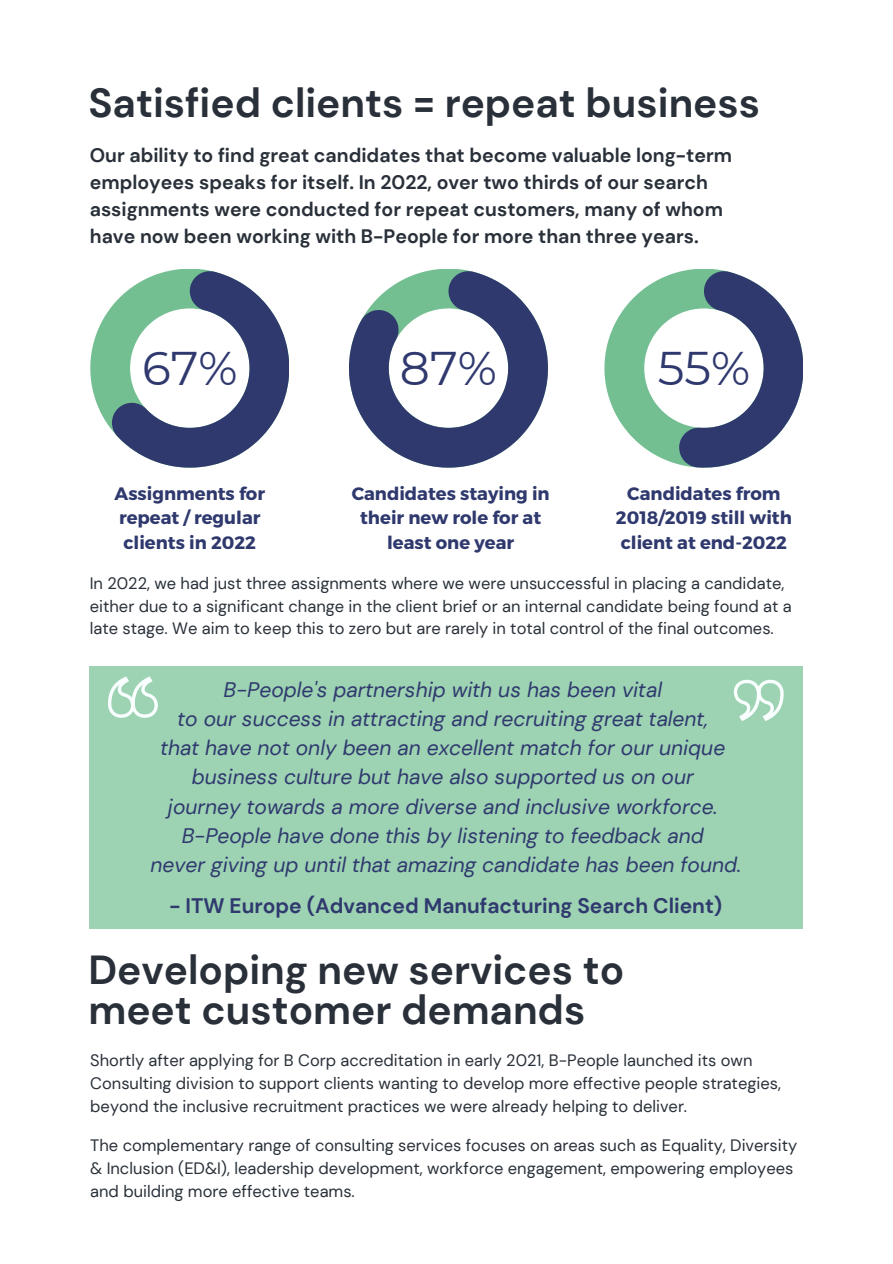
<style>
.page{position:relative;width:893px;height:1264px;background:#fff}
.page>*{position:absolute;margin:0;border:0;box-sizing:border-box;transform-origin:0 0}
.t1{font:47.1px "Montserrat";color:#2f396e}
.t2{font:700 40.5px/40.5px "DM Sans";color:#293039}
.t3{font:italic 21px/29.2px "DM Sans";color:#2f396e;text-align:center}
.t4{font:700 21px "DM Sans";color:#2f396e}
.t5{font:700 19.5px/27px "DM Sans";color:#293039}
.t6{font:700 18px/24.8px "Montserrat";color:#2f396e;text-align:center}
.t7{font:16.5px/23px "DM Sans";color:#293039}
</style>
<div class="page">
<div style="left:89px;top:666px;width:713px;height:262px;background:#9dd2b3"></div>
<svg style="left:108px;top:676px;width:50px;height:42px"></svg>
<svg style="left:733px;top:679px;width:51px;height:42px"></svg>
<svg style="left:90px;top:269px;width:199px;height:198px"></svg>
<svg style="left:349px;top:269px;width:199px;height:198px"></svg>
<svg style="left:604px;top:269px;width:199px;height:198px"></svg>
<h2 class="t2" style="left:88px;top:82px;width:673px">Satisfied clients = repeat business</h2>
<p class="t5" style="left:90px;top:142px;width:643px">Our ability to find great candidates that become valuable long-term employees speaks for itself. In 2022, over two thirds of our search assignments were conducted for repeat customers, many of whom have now been working with B-People for more than three years.</p>
<h1 class="t1" style="left:142px;top:339px;width:97px">67%</h1>
<h1 class="t1" style="left:400px;top:339px;width:98px">87%</h1>
<h1 class="t1" style="left:657px;top:339px;width:94px">55%</h1>
<p class="t6" style="left:616px;top:480px;width:177px">Candidates from<br>2018/2019 still with client at end-2022</p>
<p class="t7" style="left:90px;top:572px;width:703px;line-height:22.5px">In 2022, we had just three assignments where we were unsuccessful in placing a candidate, either due to a significant change in the client brief or an internal candidate being found at a late stage. We aim to keep this to zero but are rarely in total control of the final outcomes.</p>
<p class="t6" style="left:114px;top:480px;width:152px;text-align:left">Assignments for repeat / regular clients in 2022</p>
<p class="t6" style="left:351px;top:480px;width:199px">Candidates staying in their new role for at least one year</p>
<p class="t3" style="left:150px;top:675px;width:592px">B-People's partnership with us has been vital<br>to our success in attracting and recruiting great talent,<br>that have not only been an excellent match for our unique business culture but have also supported us on our<br>journey towards a more diverse and inclusive workforce.<br>B-People have done this by listening to feedback and<br>never giving up until that amazing candidate has been found.</p>
<p class="t4" style="left:169px;top:892px;width:554px">- ITW Europe (Advanced Manufacturing Search Client)</p>
<h2 class="t2" style="left:88px;top:949px;width:537px">Developing new services to meet customer demands</h2>
<p class="t7" style="left:90px;top:1049px;width:692px">Shortly after applying for B Corp accreditation in early 2021, B-People launched its own<br>Consulting division to support clients wanting to develop more effective people strategies, beyond the inclusive recruitment practices we were already helping to deliver.</p>
<p class="t7" style="left:90px;top:1134px;width:708px">The complementary range of consulting services focuses on areas such as Equality, Diversity &amp; Inclusion (ED&amp;I), leadership development, workforce engagement, empowering employees and building more effective teams.</p>
</div>
